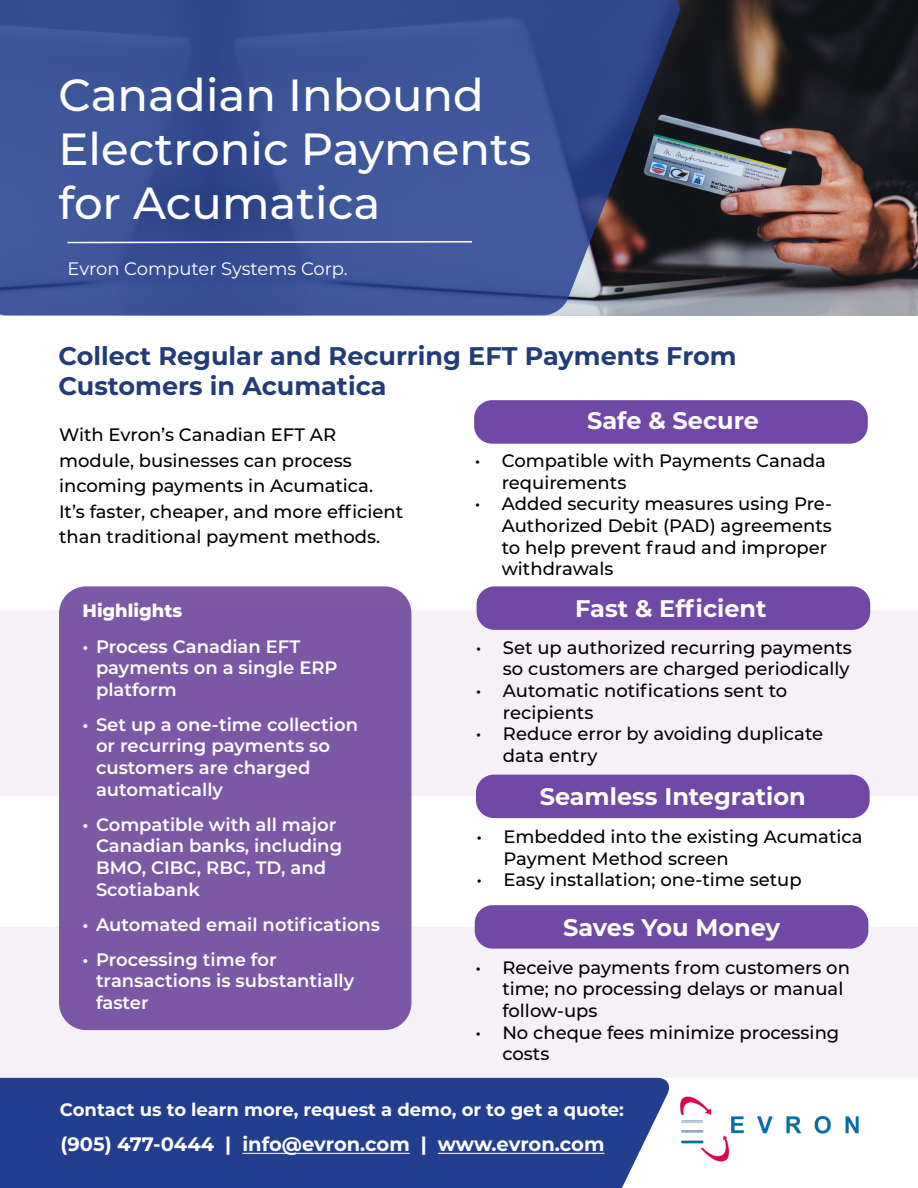
<style>
.page{position:relative;width:918px;height:1188px;background:#fff}
.page>*{position:absolute;margin:0;border:0;box-sizing:border-box;transform-origin:0 0}
.t1{font:500 45px/54px "Montserrat";color:#fff}
.t2{font:700 25.5px/30.6px "Montserrat";color:#233c77}
.t3{font:700 24px "Montserrat";color:#fff}
.t4{font:700 19.5px "Montserrat";color:#fff}
.t5{font:500 18px/21.6px "Montserrat";color:#000}
.t6{font:600 18px/21.6px "Montserrat";color:#fff}
.t7{font:700 18px "Montserrat";color:#fff}
.t8{font:18px "Montserrat";color:#fff}
.t9{font:800 18px "Montserrat";color:#fff}
</style>
<div class="page">
<div style="left:0;top:610px;width:918px;height:186px;background:#f6f1f7"></div>
<div style="left:0;top:927px;width:918px;height:151px;background:#f6f1f7"></div>
<img style="left:682px;top:0;width:236px;height:315px">
<svg style="left:0;top:0;width:682px;height:315px;background:#3a508e"></svg>
<svg style="left:66px;top:240px;width:407px;height:4px;background:#8392bd"></svg>
<div style="left:0;top:1078px;width:669px;height:110px;background:#223f8f"></div>
<div style="left:59px;top:586px;width:352px;height:444px;background:#7c57a5;border-radius:27px"></div>
<img style="left:680px;top:1096px;width:179px;height:66px">
<hr style="left:242px;top:1153px;width:168px;height:1px;background:#fff">
<hr style="left:438px;top:1153px;width:166px;height:1px;background:#fff">
<div style="left:474px;top:400px;width:394px;height:44px;background:#7248a7;border-radius:18px"></div>
<div style="left:477px;top:586px;width:393px;height:44px;background:#7248a7;border-radius:18px"></div>
<div style="left:476px;top:775px;width:394px;height:43px;background:#7248a7;border-radius:18px"></div>
<div style="left:475px;top:905px;width:393px;height:44px;background:#7248a7;border-radius:18px"></div>
<h1 class="t1" style="left:58px;top:66px;width:474px">Canadian Inbound<br>Electronic Payments for Acumatica</h1>
<p class="t8" style="left:68px;top:257px;width:282px">Evron Computer Systems Corp.</p>
<h2 class="t2" style="left:58px;top:339px;width:680px">Collect Regular and Recurring EFT Payments From<br>Customers in Acumatica</h2>
<p class="t5" style="left:59px;top:421px;width:346px;line-height:25.5px">With Evron’s Canadian EFT AR module, businesses can process incoming payments in Acumatica.<br>It’s faster, cheaper, and more efficient than traditional payment methods.</p>
<p class="t9" style="left:82px;top:598px;width:101px">Highlights</p>
<p class="t6" style="left:96px;top:635px;width:243px;text-indent:-14px">• Process Canadian EFT payments on a single ERP platform</p>
<p class="t6" style="left:96px;top:713px;width:264px;text-indent:-14px">• Set up a one-time collection or recurring payments so customers are charged automatically</p>
<p class="t6" style="left:96px;top:813px;width:248px;text-indent:-14px">• Compatible with all major<br>Canadian banks, including<br>BMO, CIBC, RBC, TD, and<br>Scotiabank</p>
<p class="t6" style="left:82px;top:913px;width:299px">• Automated email notifications</p>
<p class="t6" style="left:96px;top:948px;width:260px;text-indent:-14px">• Processing time for transactions is substantially faster</p>
<h3 class="t3" style="left:587px;top:403px;width:173px">Safe &amp; Secure</h3>
<p class="t5" style="left:502px;top:449px;width:326px;text-indent:-27px">• Compatible with Payments Canada requirements</p>
<p class="t5" style="left:502px;top:493px;width:332px;text-indent:-27px">• Added security measures using Pre-<br>Authorized Debit (PAD) agreements to help prevent fraud and improper withdrawals</p>
<h3 class="t3" style="left:575px;top:591px;width:193px">Fast &amp; Efficient</h3>
<p class="t5" style="left:476px;top:636px;width:377px;text-align:right">• Set up authorized recurring payments so customers are charged periodically</p>
<p class="t5" style="left:503px;top:679px;width:286px;text-indent:-27px">• Automatic notifications sent to recipients</p>
<p class="t5" style="left:503px;top:722px;width:322px;text-indent:-27px">• Reduce error by avoiding duplicate data entry</p>
<h3 class="t3" style="left:540px;top:780px;width:268px">Seamless Integration</h3>
<p class="t5" style="left:504px;top:825px;width:360px;text-indent:-27px">• Embedded into the existing Acumatica<br>Payment Method screen</p>
<p class="t5" style="left:477px;top:869px;width:327px">• Easy installation; one-time setup</p>
<h3 class="t3" style="left:563px;top:910px;width:218px">Saves You Money</h3>
<p class="t5" style="left:502px;top:956px;width:349px;text-indent:-27px">• Receive payments from customers on time; no processing delays or manual follow-ups</p>
<p class="t5" style="left:502px;top:1021px;width:339px;text-indent:-27px">• No cheque fees minimize processing costs</p>
<p class="t7" style="left:60px;top:1097px;width:565px">Contact us to learn more, request a demo, or to get a quote:</p>
<p class="t4" style="left:61px;top:1130px;width:545px">(905) 477-0444 | info@evron.com | www.evron.com</p>
</div>
